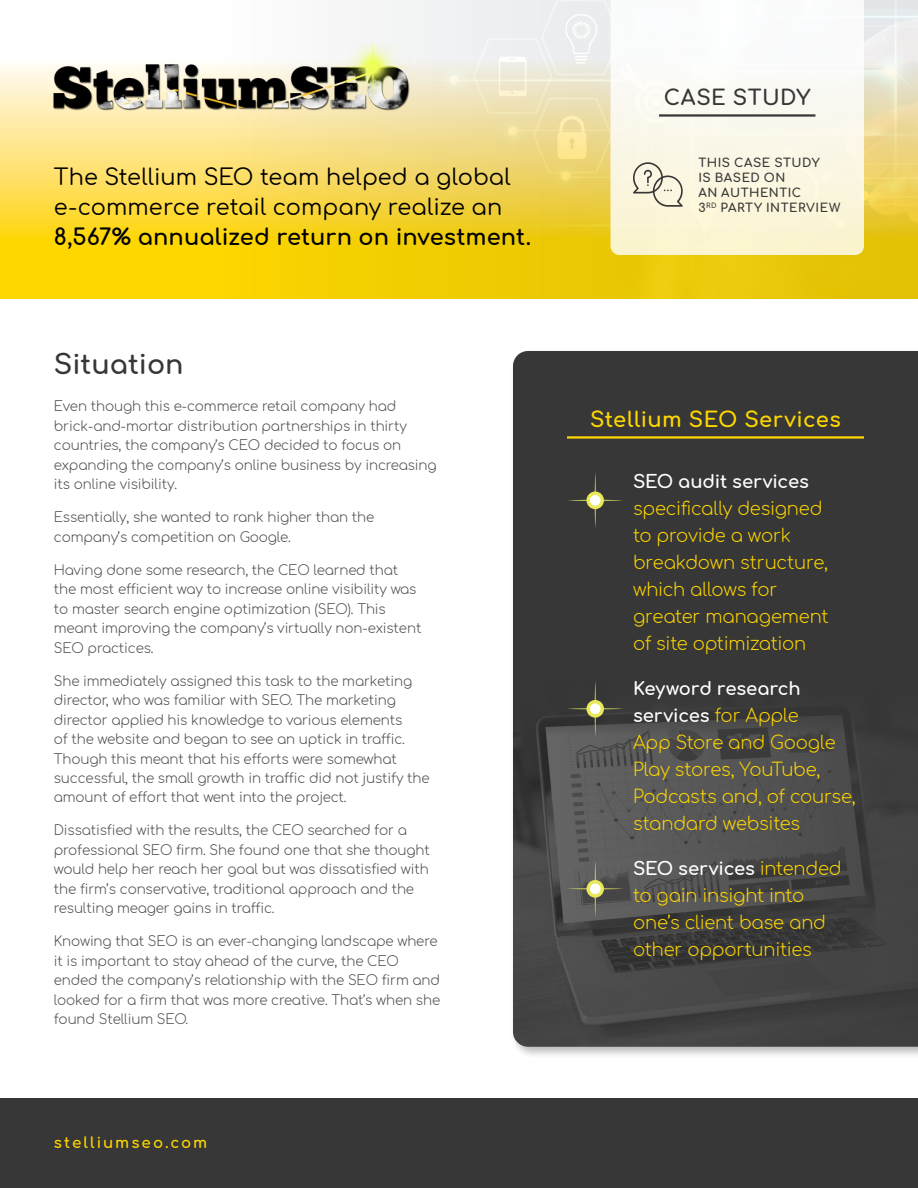
<style>
.page{position:relative;width:918px;height:1188px;background:#fff}
.page>*{position:absolute;margin:0;border:0;box-sizing:border-box;transform-origin:0 0}
.t1{font:700 27px "Comfortaa";color:#373737}
.t2{font:22.5px/30px "Comfortaa";color:#000}
.t3{font:700 22.5px "Comfortaa";color:#000}
.t4{font:700 21px "Comfortaa";letter-spacing:.02em;color:#ffd700}
.t5{font:700 21px "Comfortaa";letter-spacing:.025em;color:#373737}
.t6{font:300 18px/27px "Comfortaa";letter-spacing:-.015em;color:#ffd700}
.t7{font:700 18px "Comfortaa";letter-spacing:-.005em;color:#fff}
.t8{font:700 15px "Comfortaa";letter-spacing:.135em;color:#ffd700}
.t9{font:300 13.5px/19.5px "Comfortaa";letter-spacing:-.01em;color:#4b4b4b}
.t10{font:700 12px/15px "Comfortaa";letter-spacing:.045em;color:#373737}
.s1{font-weight:700;color:#fff}
</style>
<div class="page">
<svg style="left:0;top:65px;width:210px;height:233px;background:#fedf4e"></svg>
<img style="left:210px;top:0;width:708px;height:298px">
<svg style="left:610px;top:0;width:254px;height:255px"></svg>
<hr style="left:659px;top:114px;width:156px;height:3px;background:#373737">
<img style="left:54px;top:44px;width:356px;height:68px">
<div style="left:0;top:1098px;width:918px;height:90px;background:#373737"></div>
<svg style="left:633px;top:162px;width:50px;height:45px;background:#dad7c4"></svg>
<div style="left:509px;top:347px;width:409px;height:712px;background:#000;opacity:.28"></div>
<div style="left:513px;top:351px;width:405px;height:318px;background:#373737"></div>
<img style="left:513px;top:669px;width:405px;height:378px">
<hr style="left:567px;top:436px;width:297px;height:3px;background:#ffd700">
<svg style="left:567px;top:472px;width:56px;height:57px;background:#414139"></svg>
<div style="left:590px;top:495px;width:11px;height:11px;background:#fff;border-radius:50%"></div>
<svg style="left:567px;top:680px;width:56px;height:57px;background:#484840"></svg>
<div style="left:590px;top:703px;width:11px;height:11px;background:#fff;border-radius:50%"></div>
<svg style="left:567px;top:860px;width:56px;height:57px;background:#626259"></svg>
<div style="left:590px;top:883px;width:11px;height:11px;background:#fff;border-radius:50%"></div>
<h2 class="t2" style="left:54px;top:159px;width:459px">The Stellium SEO team helped a global e-commerce retail company realize an</h2>
<h2 class="t3" style="left:54px;top:216px;width:479px">8,567% annualized return on investment.</h2>
<h1 class="t1" style="left:54px;top:339px;width:131px">Situation</h1>
<p class="t9" style="left:54px;top:394px;width:384px">Even though this e-commerce retail company had brick-and-mortar distribution partnerships in thirty countries, the company’s CEO decided to focus on expanding the company’s online business by increasing its online visibility.</p>
<p class="t9" style="left:54px;top:505px;width:322px">Essentially, she wanted to rank higher than the company’s competition on Google.</p>
<p class="t9" style="left:54px;top:558px;width:369px">Having done some research, the CEO learned that the most efficient way to increase online visibility was to master search engine optimization (SEO). This meant improving the company’s virtually non-existent SEO practices.</p>
<p class="t9" style="left:54px;top:669px;width:377px">She immediately assigned this task to the marketing director, who was familiar with SEO. The marketing director applied his knowledge to various elements<br>of the website and began to see an uptick in traffic.<br>Though this meant that his efforts were somewhat successful, the small growth in traffic did not justify the amount of effort that went into the project.</p>
<p class="t9" style="left:54px;top:819px;width:377px">Dissatisfied with the results, the CEO searched for a professional SEO firm. She found one that she thought would help her reach her goal but was dissatisfied with the firm’s conservative, traditional approach and the resulting meager gains in traffic.</p>
<p class="t9" style="left:54px;top:930px;width:388px">Knowing that SEO is an ever-changing landscape where it is important to stay ahead of the curve, the CEO ended the company’s relationship with the SEO firm and looked for a firm that was more creative. That’s when she found Stellium SEO.</p>
<p class="t8" style="left:54px;top:1129px;width:155px">stelliumseo.com</p>
<h3 class="t5" style="left:664px;top:78px;width:148px">CASE STUDY</h3>
<p class="t10" style="left:698px;top:153px;width:143px">THIS CASE STUDY<br>IS BASED ON<br>AN AUTHENTIC<br>3<sup>RD</sup> PARTY INTERVIEW</p>
<h3 class="t4" style="left:590px;top:400px;width:252px">Stellium SEO Services</h3>
<h3 class="t7" style="left:633px;top:465px;width:177px">SEO audit services</h3>
<h3 class="t6" style="left:633px;top:492px;width:197px">specifically designed to provide a work breakdown structure, which allows for greater management of site optimization</h3>
<h3 class="t6" style="left:633px;top:672px;width:224px"><span class="s1">Keyword research services</span> for Apple<br>App Store and Google<br>Play stores, YouTube,<br>Podcasts and, of course, standard websites</h3>
<h3 class="t6" style="left:633px;top:852px;width:210px"><span class="s1">SEO services</span> intended to gain insight into one’s client base and other opportunities</h3>
</div>
